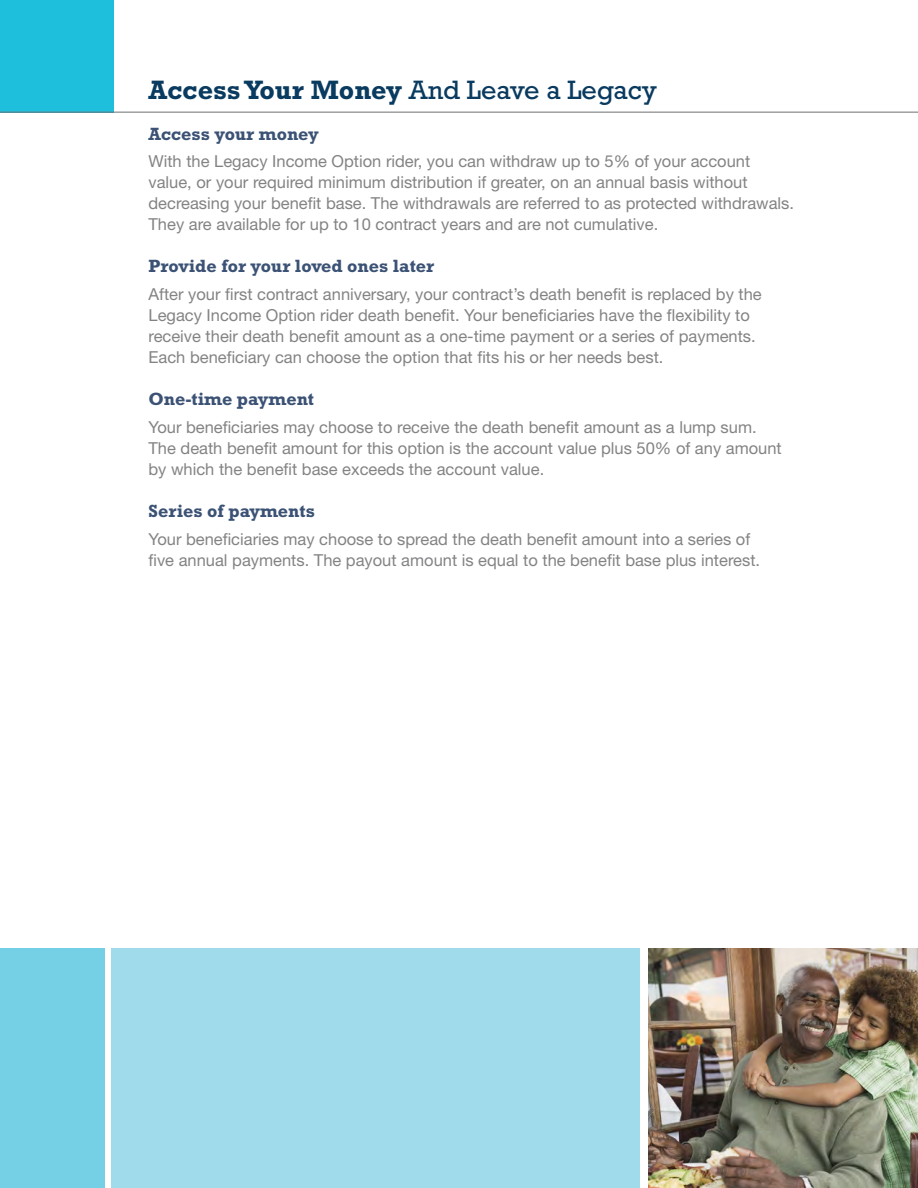
<style>
.page{position:relative;width:918px;height:1188px;background:#fff}
.page>*{position:absolute;margin:0;border:0;box-sizing:border-box;transform-origin:0 0}
._2955_Title{font:700 27px "Rockwell Std";color:#093a5f}
.Blue_Subhead{font:700 18px "Rockwell Std";color:#3b5275}
.t1{font:16.5px/21px "Helvetica Neue LT Std";color:#838386}
.s1{font-weight:400}
</style>
<div class="page">
<div style="left:0;top:0;width:113px;height:112px;background:#1ebfdc"></div>
<div style="left:112px;top:948px;width:528px;height:240px;background:#9fdbeb"></div>
<div style="left:0;top:948px;width:104px;height:240px;background:#75cfe5"></div>
<img style="left:648px;top:948px;width:270px;height:240px">
<hr style="left:0;top:112px;width:918px;height:1px;background:#6e6f72">
<p class="_2955_Title" style="left:148px;top:74px;width:510px">Access Your Money <span class="s1">And Leave a Legacy</span></p>
<p class="Blue_Subhead" style="left:148px;top:123px;width:172px">Access your money</p>
<p class="t1" style="left:148px;top:151px;width:647px">With the Legacy Income Option rider, you can withdraw up to 5% of your account value, or your required minimum distribution if greater, on an annual basis without decreasing your benefit base. The withdrawals are referred to as protected withdrawals.<br>They are available for up to 10 contract years and are not cumulative.</p>
<p class="Blue_Subhead" style="left:148px;top:256px;width:287px">Provide for your loved ones later</p>
<p class="t1" style="left:148px;top:284px;width:615px">After your first contract anniversary, your contract’s death benefit is replaced by the Legacy Income Option rider death benefit. Your beneficiaries have the flexibility to receive their death benefit amount as a one-time payment or a series of payments.<br>Each beneficiary can choose the option that fits his or her needs best.</p>
<p class="Blue_Subhead" style="left:148px;top:388px;width:167px">One-time payment</p>
<p class="t1" style="left:148px;top:416px;width:635px">Your beneficiaries may choose to receive the death benefit amount as a lump sum.<br>The death benefit amount for this option is the account value plus 50% of any amount by which the benefit base exceeds the account value.</p>
<p class="Blue_Subhead" style="left:148px;top:500px;width:168px">Series of payments</p>
<p class="t1" style="left:148px;top:528px;width:613px">Your beneficiaries may choose to spread the death benefit amount into a series of five annual payments. The payout amount is equal to the benefit base plus interest.</p>
</div>
